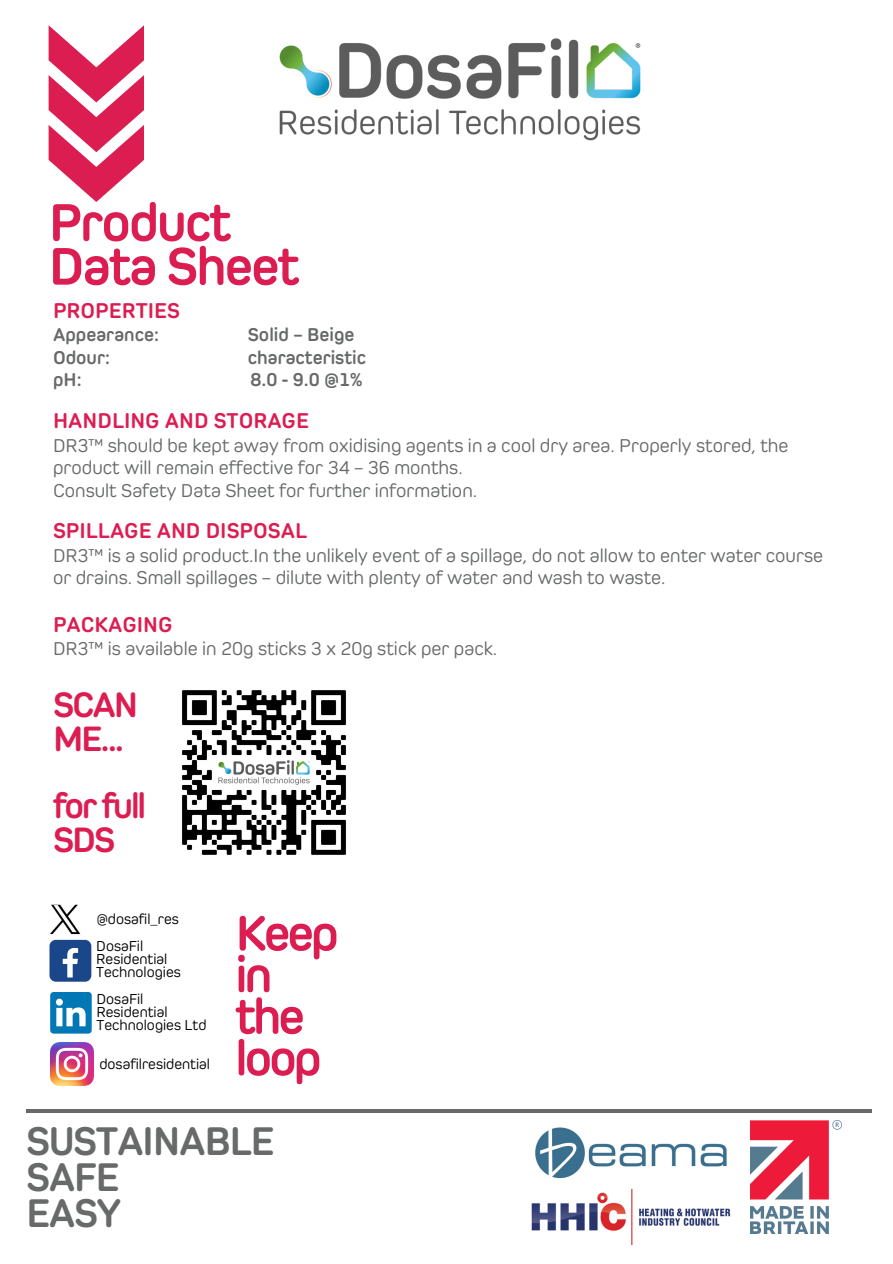
<style>
.page{position:relative;width:893px;height:1264px;background:#fff}
.page>*{position:absolute;margin:0;border:0;box-sizing:border-box;transform-origin:0 0}
.t1{font:700 55.5px "Pero";letter-spacing:-.035em;color:#dc1d52}
.t2{font:700 51.75px/41.5px "Pero";letter-spacing:-.055em;color:#dc1d52}
.t3{font:700 42px "Pero";letter-spacing:-.035em;color:#686a6a}
.t4{font:700 37.05px/33.8px "Pero";letter-spacing:-.055em;color:#dc1d52}
.t5{font:700 22.5px "Pero";color:#dc1d52}
.t6{font:19.5px/22.5px "Pero";color:#686a6a}
.t7{font:700 19.5px "Pero";color:#686a6a}
.t8{font:15.15px/13px "Pero";color:#000}
</style>
<div class="page">
<img style="left:279px;top:38px;width:361px;height:103px">
<svg style="left:49px;top:25px;width:95px;height:177px"></svg>
<hr style="left:26px;top:1109px;width:845px;height:3px;background:#686a6a">
<svg style="left:50px;top:992px;width:42px;height:41px"></svg>
<img style="left:50px;top:904px;width:31px;height:31px">
<div style="left:49px;top:939px;width:42px;height:42px;background:#1a4789;border-radius:6px"></div>
<svg style="left:63px;top:948px;width:15px;height:29px"></svg>
<img style="left:50px;top:1042px;width:44px;height:43px">
<img style="left:182px;top:690px;width:164px;height:165px">
<img style="left:535px;top:1127px;width:192px;height:52px">
<img style="left:531px;top:1188px;width:200px;height:56px">
<img style="left:750px;top:1120px;width:91px;height:113px">
<p class="t1" style="left:49px;top:189px;width:184px">Product</p>
<p class="t1" style="left:49px;top:232px;width:253px">Data Sheet</p>
<p class="t5" style="left:53px;top:297px;width:128px">PROPERTIES</p>
<p class="t7" style="left:53px;top:323px;width:107px">Appearance:</p>
<p class="t7" style="left:248px;top:323px;width:108px">Solid – Beige</p>
<p class="t7" style="left:53px;top:345px;width:59px">Odour:</p>
<p class="t7" style="left:248px;top:345px;width:120px">characteristic</p>
<p class="t7" style="left:53px;top:368px;width:30px">pH:</p>
<p class="t7" style="left:250px;top:368px;width:113px">8.0 - 9.0 @1%</p>
<p class="t5" style="left:53px;top:407px;width:257px">HANDLING AND STORAGE</p>
<p class="t6" style="left:53px;top:434px;width:737px">DR3™ should be kept away from oxidising agents in a cool dry area. Properly stored, the product will remain effective for 34 – 36 months.</p>
<p class="t6" style="left:53px;top:479px;width:425px">Consult Safety Data Sheet for further information.</p>
<p class="t5" style="left:53px;top:517px;width:256px">SPILLAGE AND DISPOSAL</p>
<p class="t6" style="left:53px;top:544px;width:771px">DR3™ is a solid product.In the unlikely event of a spillage, do not allow to enter water course or drains. Small spillages – dilute with plenty of water and wash to waste.</p>
<p class="t5" style="left:53px;top:610px;width:121px">PACKAGING</p>
<p class="t6" style="left:53px;top:637px;width:446px">DR3™ is available in 20g sticks 3 x 20g stick per pack.</p>
<p class="t4" style="left:53px;top:687px;width:87px">SCAN<br>ME...</p>
<p class="t4" style="left:53px;top:788px;width:95px">for full<br>SDS</p>
<p class="t8" style="left:97px;top:912px;width:84px">@dosafil_res</p>
<p class="t8" style="left:96px;top:939px;width:86px">DosaFil<br>Residential<br>Technologies</p>
<p class="t8" style="left:96px;top:992px;width:111px">DosaFil<br>Residential<br>Technologies Ltd</p>
<p class="t8" style="left:99px;top:1057px;width:112px">dosafilresidential</p>
<p class="t2" style="left:235px;top:912px;width:105px">Keep in</p>
<p class="t2" style="left:235px;top:995px;width:88px">the loop</p>
<p class="t3" style="left:26px;top:1115px;width:250px">SUSTAINABLE</p>
<p class="t3" style="left:26px;top:1151px;width:95px">SAFE</p>
<p class="t3" style="left:26px;top:1187px;width:96px">EASY</p>
</div>
